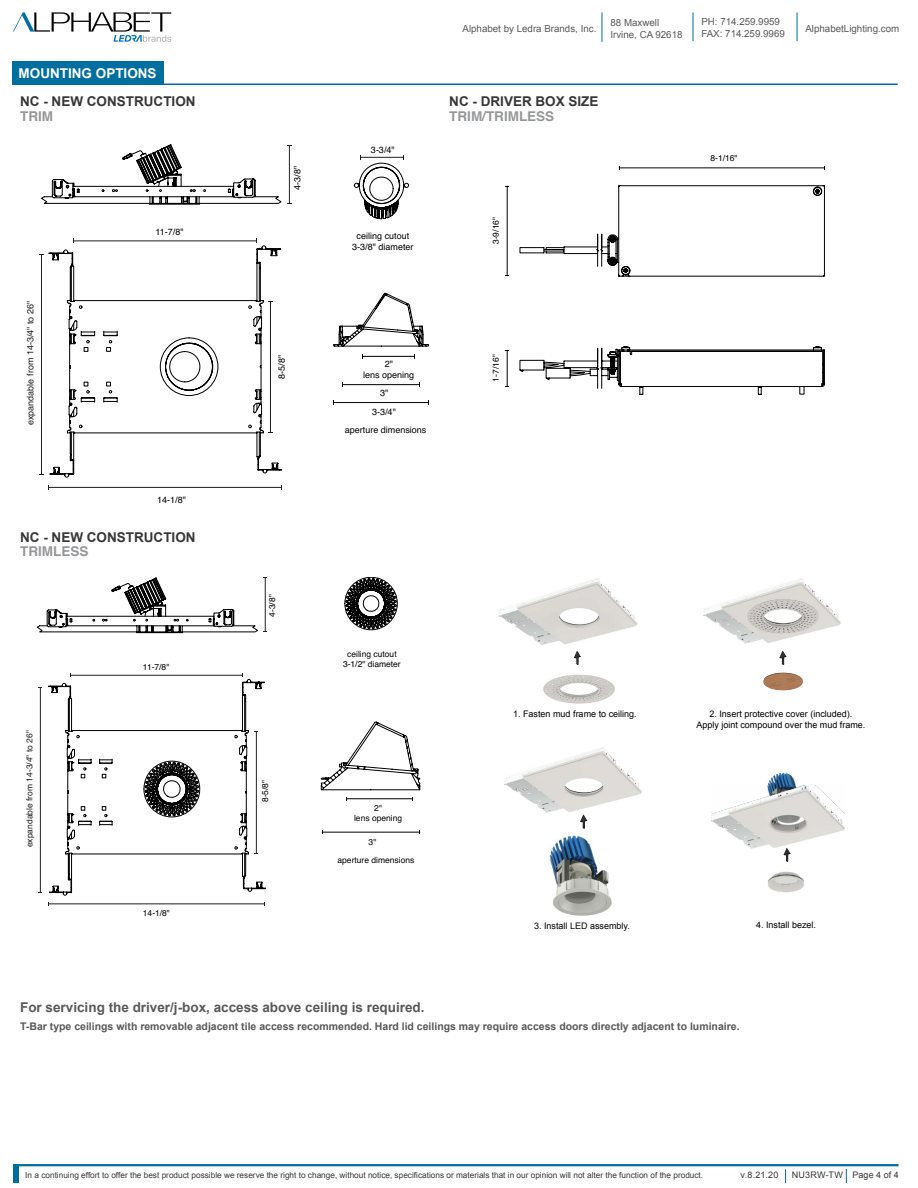
<style>
.page{position:relative;width:918px;height:1188px;background:#fff}
.page>*{position:absolute;margin:0;border:0;box-sizing:border-box;transform-origin:0 0}
.t1{font:700 13.5px "Arial";color:#58595b}
.t2{font:700 13.5px "Arial";color:#383637}
.t3{font:700 13.5px "Helvetica";color:#969799}
.t4{font:700 13.5px "Arial";color:#fff}
.t5{font:700 10.5px "Arial";color:#58595b}
.t6{font:9.75px/11.7px "Arial";color:#58595b}
.t7{font:9px/10.8px "Arial";color:#000;text-align:center}
.t8{font:9px/10.8px "Helvetica";color:#010101;text-align:center}
.t9{font:9px "Helvetica";color:#231f20}
.t10{font:9px "Arial";letter-spacing:.02em;color:#383637}
.t11{font:9px/10.8px "Helvetica";color:#000;text-align:center}
.t12{font:8.55px/10.2px "Helvetica";color:#000;text-align:center}
.t13{font:8.55px "Helvetica";color:#010101}
.t14{font:8.55px "Helvetica";color:#231f20}
.t15{font:8.25px "Arial";color:#383637}
</style>
<div class="page">
<svg style="left:13px;top:12px;width:158px;height:30px"></svg>
<hr style="left:13px;top:1164px;width:886px;height:2px;background:#006e9f">
<svg style="left:846px;top:1169px;width:1px;height:14px"></svg>
<svg style="left:785px;top:1169px;width:1px;height:14px"></svg>
<div style="left:13px;top:1164px;width:6px;height:19px;background:#006e9f"></div>
<svg style="left:693px;top:12px;width:1px;height:29px"></svg>
<svg style="left:797px;top:12px;width:1px;height:29px"></svg>
<hr style="left:602px;top:12px;width:1px;height:30px;background:#006e9f">
<hr style="left:12px;top:84px;width:886px;height:1px;background:#006e9f">
<hr style="left:49px;top:487px;width:232px;height:1px;background:#231f20">
<svg style="left:48px;top:249px;width:234px;height:226px"></svg>
<svg style="left:52px;top:238px;width:204px;height:161px"></svg>
<hr style="left:41px;top:254px;width:1px;height:220px;background:#231f20">
<svg style="left:41px;top:145px;width:368px;height:75px"></svg>
<hr style="left:343px;top:384px;width:76px;height:1px;background:#000">
<svg style="left:333px;top:292px;width:96px;height:66px"></svg>
<hr style="left:334px;top:402px;width:94px;height:1px;background:#000">
<div style="left:12px;top:62px;width:151px;height:23px;background:#006e9f"></div>
<img style="left:767px;top:771px;width:37px;height:15px">
<hr style="left:49px;top:904px;width:215px;height:1px;background:#231f20">
<svg style="left:48px;top:633px;width:218px;height:260px"></svg>
<hr style="left:40px;top:687px;width:1px;height:205px;background:#231f20">
<svg style="left:36px;top:578px;width:119px;height:55px"></svg>
<svg style="left:155px;top:577px;width:243px;height:228px"></svg>
<svg style="left:65px;top:731px;width:193px;height:123px"></svg>
<hr style="left:322px;top:832px;width:98px;height:1px;background:#000">
<svg style="left:320px;top:705px;width:100px;height:96px"></svg>
<img style="left:498px;top:578px;width:140px;height:67px">
<img style="left:543px;top:674px;width:72px;height:30px">
<img style="left:703px;top:578px;width:138px;height:66px">
<img style="left:763px;top:673px;width:40px;height:18px">
<img style="left:574px;top:651px;width:7px;height:14px">
<img style="left:779px;top:651px;width:8px;height:14px">
<img style="left:504px;top:747px;width:138px;height:68px">
<img style="left:767px;top:871px;width:37px;height:22px">
<img style="left:580px;top:815px;width:8px;height:14px">
<img style="left:712px;top:786px;width:133px;height:63px">
<img style="left:784px;top:848px;width:7px;height:14px">
<img style="left:549px;top:835px;width:63px;height:81px">
<svg style="left:597px;top:185px;width:228px;height:51px"></svg>
<svg style="left:519px;top:236px;width:306px;height:159px"></svg>
<svg style="left:607px;top:349px;width:14px;height:34px"></svg>
<hr style="left:619px;top:168px;width:205px;height:1px;background:#000">
<hr style="left:507px;top:186px;width:1px;height:90px;background:#000">
<hr style="left:507px;top:350px;width:1px;height:36px;background:#000">
<p class="t6" style="left:463px;top:23px;width:135px">Alphabet by Ledra Brands, Inc.</p>
<p class="t6" style="left:610px;top:17px;width:74px">88 Maxwell<br>Irvine, CA 92618</p>
<h1 class="t4" style="left:19px;top:65px;width:140px">MOUNTING OPTIONS</h1>
<h1 class="t2" style="left:20px;top:93px;width:177px">NC - NEW CONSTRUCTION</h1>
<h1 class="t2" style="left:449px;top:93px;width:151px">NC - DRIVER BOX SIZE</h1>
<h1 class="t3" style="left:20px;top:105px;width:34px">TRIM</h1>
<h1 class="t3" style="left:449px;top:105px;width:107px">TRIM/TRIMLESS</h1>
<p class="t8" style="left:156px;top:227px;width:30px">11-7/8"</p>
<p class="t8" style="left:292px;top:190px;width:25px;rotate:-90deg">4-3/8"</p>
<p class="t8" style="left:371px;top:144px;width:25px">3-3/4"</p>
<p class="t8" style="left:352px;top:230px;width:63px">ceiling cutout<br>3-3/8" diameter</p>
<p class="t12" style="left:491px;top:244px;width:29px;rotate:-90deg">3-9/16"</p>
<p class="t6" style="left:701px;top:16px;width:85px">PH: 714.259.9959<br>FAX: 714.259.9969</p>
<p class="t12" style="left:710px;top:153px;width:29px">8-1/16"</p>
<p class="t9" style="left:24px;top:425px;width:126px;rotate:-90deg">expandable from 14-3/4" to 26"</p>
<p class="t8" style="left:276px;top:379px;width:25px;rotate:-90deg">8-5/8"</p>
<p class="t11" style="left:364px;top:359px;width:53px;rotate:1deg">2"<br>lens opening</p>
<p class="t11" style="left:372px;top:406px;width:25px;rotate:1deg">3-3/4"</p>
<p class="t8" style="left:345px;top:424px;width:83px">aperture dimensions</p>
<p class="t12" style="left:491px;top:382px;width:29px;rotate:-90deg">1-7/16"</p>
<p class="t6" style="left:805px;top:23px;width:95px">AlphabetLighting.com</p>
<p class="t8" style="left:157px;top:495px;width:30px">14-1/8"</p>
<h1 class="t2" style="left:20px;top:528px;width:177px">NC - NEW CONSTRUCTION</h1>
<h1 class="t3" style="left:20px;top:540px;width:70px">TRIMLESS</h1>
<p class="t14" style="left:23px;top:847px;width:118px;rotate:-90deg">expandable from 14-3/4" to 26"</p>
<p class="t13" style="left:143px;top:661px;width:28px">11-7/8"</p>
<p class="t13" style="left:143px;top:906px;width:29px">14-1/8"</p>
<p class="t13" style="left:265px;top:617px;width:24px;rotate:-90deg">4-3/8"</p>
<p class="t13" style="left:259px;top:802px;width:24px;rotate:-90deg">8-5/8"</p>
<p class="t12" style="left:343px;top:649px;width:59px">ceiling cutout<br>3-1/2" diameter</p>
<p class="t12" style="left:354px;top:803px;width:50px">2"<br>lens opening</p>
<p class="t12" style="left:338px;top:855px;width:78px">aperture dimensions</p>
<p class="t12" style="left:369px;top:837px;width:9px">3"</p>
<p class="t7" style="left:513px;top:708px;width:125px">1. Fasten mud frame to ceiling.</p>
<p class="t7" style="left:696px;top:708px;width:171px">2. Insert protective cover (included).<br>Apply joint compound over the mud frame.</p>
<p class="t7" style="left:534px;top:920px;width:97px">3. Install LED assembly.</p>
<p class="t7" style="left:756px;top:919px;width:62px">4. Install bezel.</p>
<h1 class="t1" style="left:20px;top:998px;width:406px">For servicing the driver/j-box, access above ceiling is required.</h1>
<p class="t5" style="left:20px;top:1019px;width:721px">T-Bar type ceilings with removable adjacent tile access recommended. Hard lid ceilings may require access doors directly adjacent to luminaire.</p>
<p class="t15" style="left:25px;top:1169px;width:679px">In a continuing effort to offer the best product possible we reserve the right to change, without notice, specifications or materials that in our opinion will not alter the function of the product.</p>
<p class="t10" style="left:740px;top:1169px;width:39px">v.8.21.20</p>
<p class="t10" style="left:792px;top:1169px;width:109px">NU3RW-TW Page 4 of 4</p>
</div>
